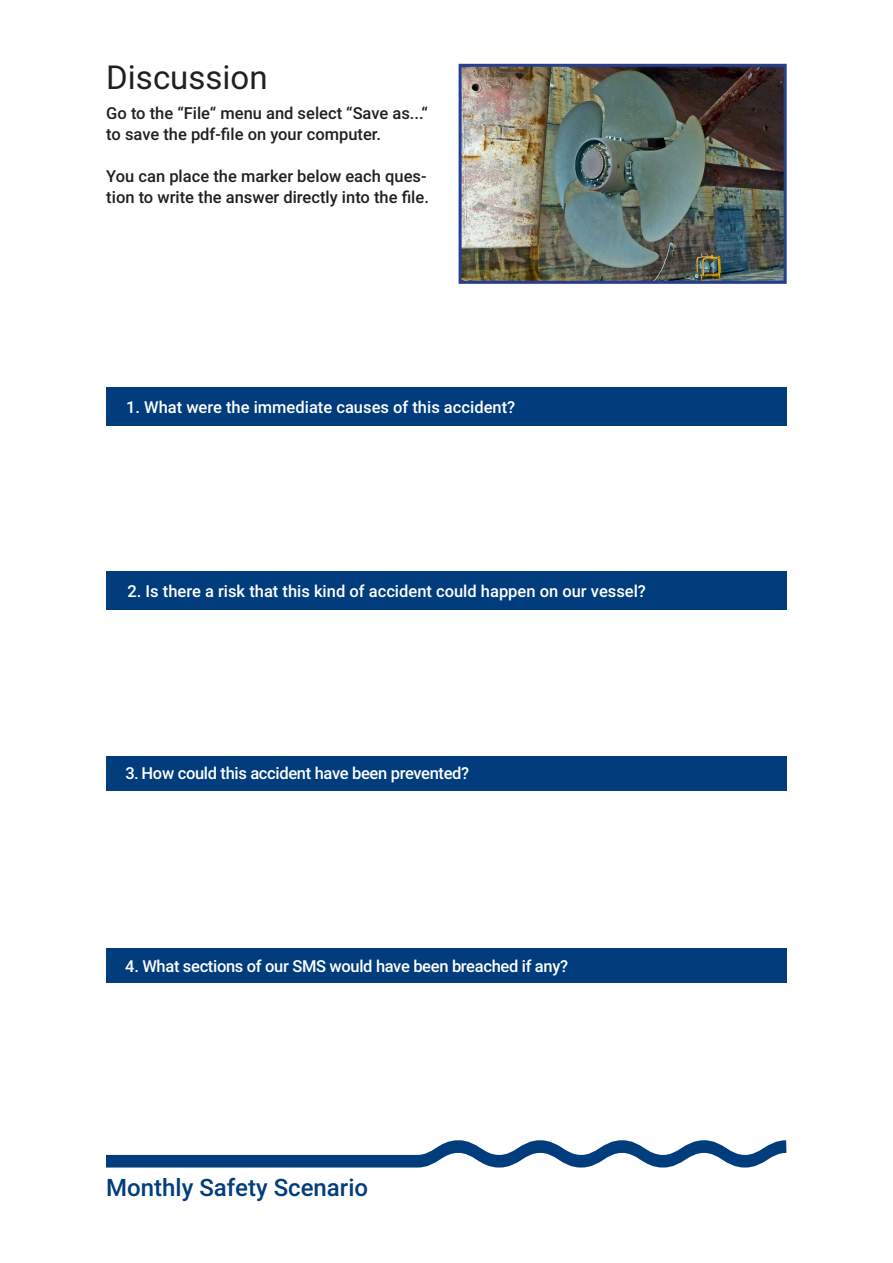
<style>
.page{position:relative;width:893px;height:1263px;background:#fff}
.page>*{position:absolute;margin:0;border:0;box-sizing:border-box;transform-origin:0 0}
.Rubrik-1{font:33px "Roboto";color:#231f20}
.t1{font:500 24px "Roboto";color:#013d7d}
.ingress{font:500 16.5px/21px "Roboto";color:#231f20}
.Bröd_1{font:500 16.5px "Roboto";letter-spacing:-.02em;color:#fff}
.Bröd_1-2{font:500 16.5px "Roboto";color:#fff}
.bildtext{font:500 16.5px "Roboto";color:#fff}
</style>
<div class="page">
<svg style="left:106px;top:1140px;width:680px;height:27px"></svg>
<div style="left:106px;top:387px;width:681px;height:38px;background:#013d7d"></div>
<div style="left:106px;top:572px;width:681px;height:38px;background:#013d7d"></div>
<img style="left:463px;top:68px;width:320px;height:212px">
<div style="left:459px;top:64px;width:328px;height:220px;border:3px solid #253f8e"></div>
<div style="left:106px;top:756px;width:681px;height:35px;background:#013d7d"></div>
<div style="left:106px;top:948px;width:681px;height:35px;background:#013d7d"></div>
<p class="Rubrik-1" style="left:106px;top:54px;width:163px">Discussion</p>
<p class="ingress" style="left:106px;top:102px;width:323px">Go to the “File“ menu and select “Save as...“ to save the pdf-file on your computer.</p>
<p class="ingress" style="left:106px;top:165px;width:324px">You can place the marker below each ques&shy;tion to write the answer directly into the file.</p>
<p class="bildtext" style="left:126px;top:395px;width:391px">1. What were the immediate causes of this accident?</p>
<p class="Bröd_1-2" style="left:128px;top:580px;width:520px">2. Is there a risk that this kind of accident could happen on our vessel?</p>
<p class="Bröd_1" style="left:125px;top:761px;width:345px">3. How could this accident have been prevented?</p>
<p class="Bröd_1" style="left:125px;top:954px;width:444px">4. What sections of our SMS would have been breached if any?</p>
<h2 class="t1" style="left:106px;top:1170px;width:263px">Monthly Safety Scenario</h2>
</div>
